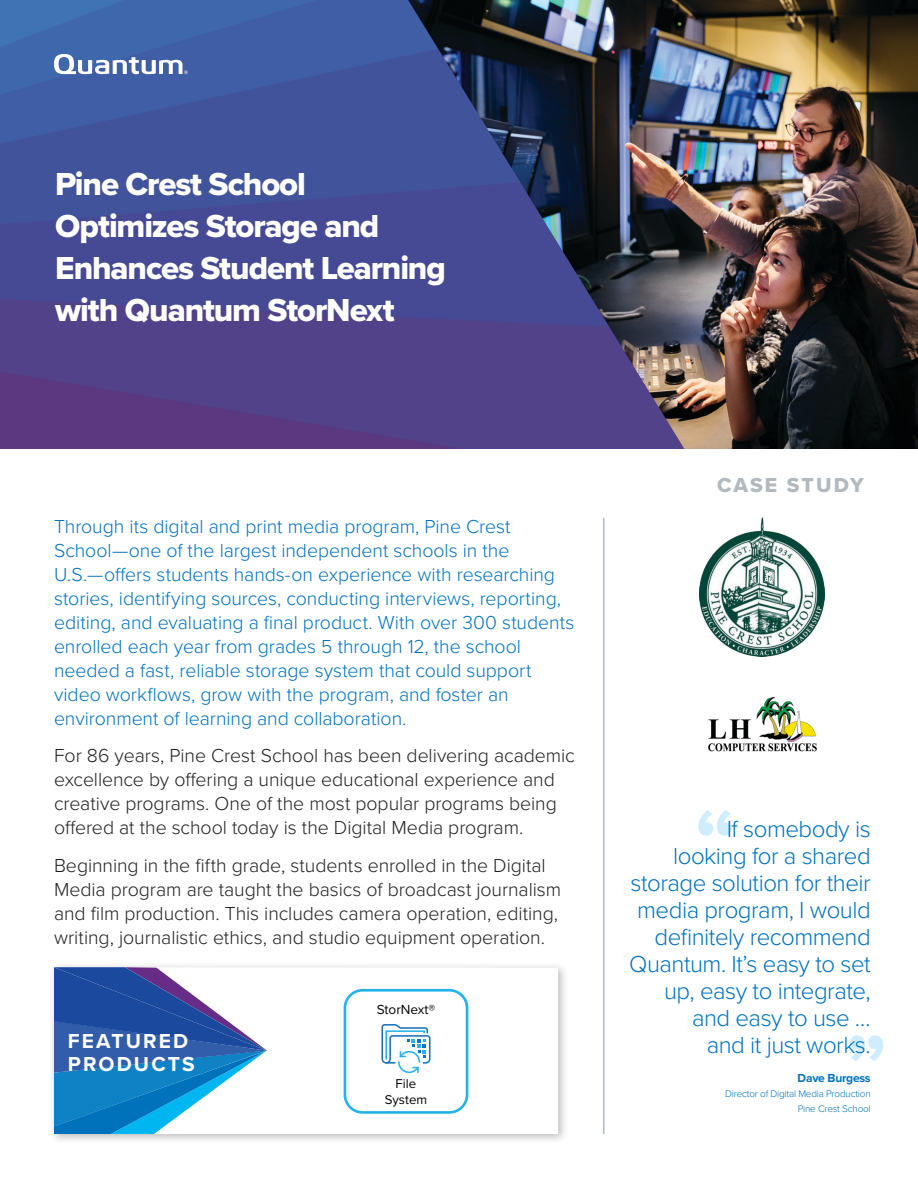
<style>
.page{position:relative;width:918px;height:1188px;background:#fff}
.page>*{position:absolute;margin:0;border:0;box-sizing:border-box;transform-origin:0 0}
.t1{font:700 90.15px "Proxima Nova";color:#cfedfc}
.t2{font:33px/42px "Proxima Nova Extrabld";letter-spacing:-.035em;color:#fff}
.t3{font:300 24px/27px "Proxima Nova";letter-spacing:-.02em;color:#0072bc;text-align:right}
.t4{font:700 21px/22.5px "Proxima Nova";letter-spacing:.1em;color:#fff}
.t5{font:21px "Proxima Nova Extrabld";letter-spacing:.095em;color:#b2bac0}
.C1{font:300 19.5px/24px "Proxima Nova";letter-spacing:-.005em;color:#0072bc}
.C1-2{font:300 19.5px/24px "Proxima Nova";letter-spacing:-.005em;color:#231f20}
.t6{font:13.65px "Proxima Nova";color:#020304}
.t7{font:13.2px/15.9px "Proxima Nova";color:#020304;text-align:center}
.t8{font:700 12.15px "Proxima Nova";letter-spacing:-.02em;color:#0072bc}
.t9{font:300 9.9px "Proxima Nova";letter-spacing:-.02em;color:#0072bc}
</style>
<div class="page">
<svg style="left:0;top:0;width:408px;height:150px;background:#405aa1"></svg>
<svg style="left:0;top:150px;width:408px;height:149px;background:#444d96"></svg>
<svg style="left:0;top:299px;width:408px;height:72px;background:#4f428a"></svg>
<svg style="left:0;top:371px;width:408px;height:78px;background:#563c83"></svg>
<img style="left:408px;top:0;width:510px;height:449px">
<div style="left:48px;top:961px;width:521px;height:183px;background:#231f20;opacity:.3"></div>
<svg style="left:267px;top:967px;width:291px;height:167px"></svg>
<svg style="left:54px;top:967px;width:213px;height:167px"></svg>
<hr style="left:603px;top:518px;width:1px;height:616px;background:#b2bac0">
<img style="left:700px;top:517px;width:125px;height:139px">
<svg style="left:0;top:0;width:203px;height:74px;background:#4c73b2"></svg>
<div style="left:345px;top:990px;width:122px;height:122px;background:#fff;border-radius:18px"></div>
<div style="left:344px;top:989px;width:124px;height:125px;border:3px solid #24b3e8;border-radius:18px"></div>
<svg style="left:381px;top:1024px;width:50px;height:49px"></svg>
<img style="left:708px;top:696px;width:109px;height:56px">
<p class="t2" style="left:55px;top:162px;width:392px">Pine Crest School<br>Optimizes Storage and<br>Enhances Student Learning with Quantum StorNext</p>
<p class="C1" style="left:54px;top:513px;width:522px">Through its digital and print media program, Pine Crest School—one of the largest independent schools in the U.S.—offers students hands-on experience with researching stories, identifying sources, conducting interviews, reporting, editing, and evaluating a final product. With over 300 students enrolled each year from grades 5 through 12, the school needed a fast, reliable storage system that could support video workflows, grow with the program, and foster an environment of learning and collaboration.</p>
<p class="C1-2" style="left:54px;top:743px;width:522px">For 86 years, Pine Crest School has been delivering academic excellence by offering a unique educational experience and creative programs. One of the most popular programs being offered at the school today is the Digital Media program.</p>
<p class="C1-2" style="left:54px;top:852px;width:509px">Beginning in the fifth grade, students enrolled in the Digital Media program are taught the basics of broadcast journalism and film production. This includes camera operation, editing, writing, journalistic ethics, and studio equipment operation.</p>
<p class="t4" style="left:68px;top:1030px;width:128px">FEATURED<br>PRODUCTS</p>
<p class="t6" style="left:377px;top:999px;width:60px">StorNext®</p>
<p class="t7" style="left:385px;top:1075px;width:44px">File<br>System</p>
<p class="t5" style="left:717px;top:469px;width:148px">CASE STUDY</p>
<p class="t1" style="left:695px;top:774px;width:43px">“</p>
<p class="t3" style="left:727px;top:814px;width:145px">If somebody is</p>
<p class="t3" style="left:629px;top:841px;width:243px">looking for a shared storage solution for their media program, I would definitely recommend<br>Quantum. It’s easy to set up, easy to integrate, and easy to use …</p>
<p class="t3" style="left:707px;top:1030px;width:165px">and it just works.</p>
<p class="t8" style="left:798px;top:1069px;width:75px">Dave Burgess</p>
<p class="t9" style="left:725px;top:1086px;width:147px">Director of Digital Media Production</p>
<p class="t9" style="left:798px;top:1101px;width:75px">Pine Crest School</p>
<p class="t1" style="left:846px;top:999px;width:43px">”</p>
</div>
